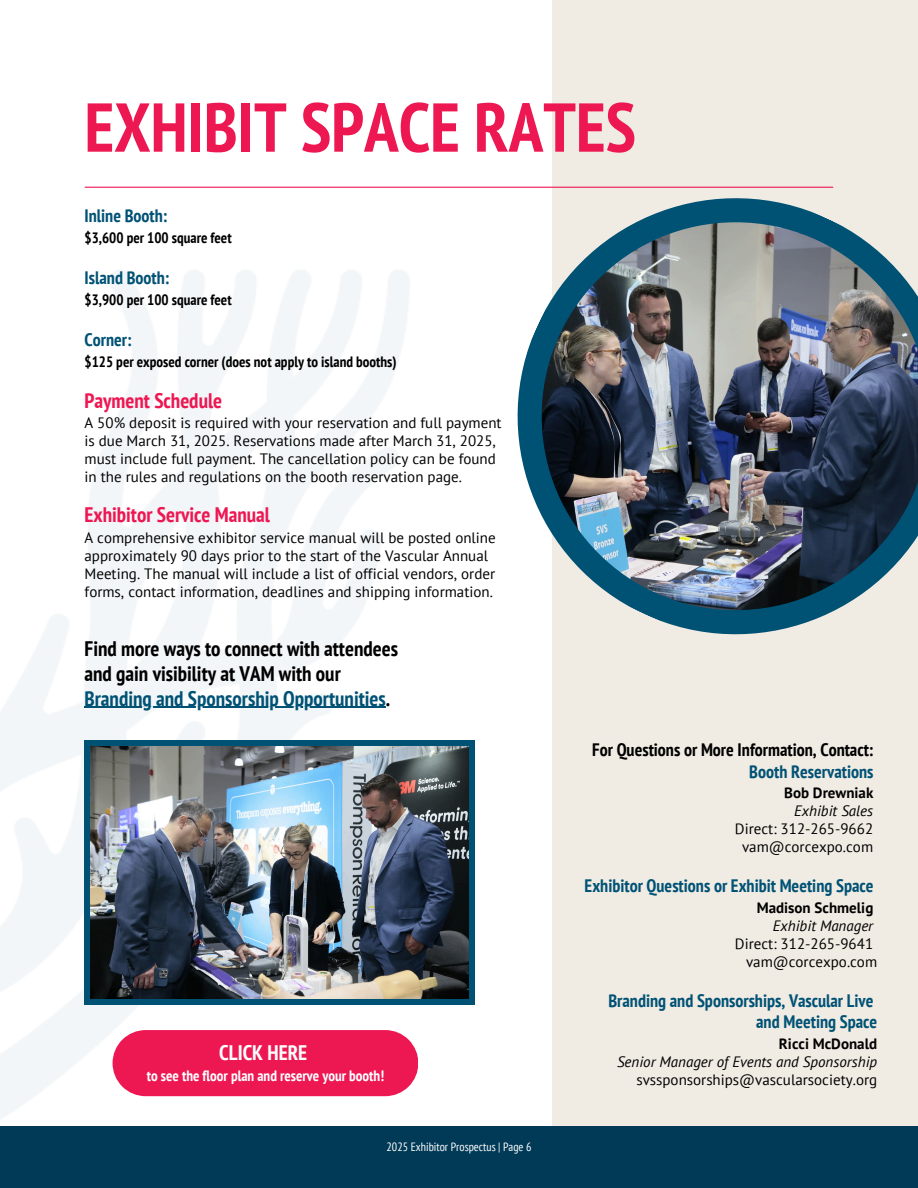
<style>
.page{position:relative;width:918px;height:1188px;background:#fff}
.page>*{position:absolute;margin:0;border:0;box-sizing:border-box;transform-origin:0 0}
.t1{font:700 condensed 69px "PT Sans";color:#ed1752}
.t2{font:700 condensed 21px/24.8px "PT Sans";color:#000}
.t3{font:700 condensed 21px "PT Sans";color:#ed1752}
.t4{font:700 condensed 21px "PT Sans";color:#005275}
.t5{font:700 condensed 21px "PT Sans";color:#fff}
.t6{font:700 condensed 18px "PT Sans";color:#005275}
.t7{font:700 condensed 18px/21.3px "PT Sans";color:#000;text-align:right}
.t8{font:15px/18px "PT Sans";color:#000}
.t9{font:italic 15px/18px "PT Sans";color:#000;text-align:right}
.t10{font:700 condensed 15px "PT Sans";color:#000}
.t11{font:700 condensed 15px "PT Sans";color:#fff}
.t12{font:700 15px "PT Sans";color:#000}
.t13{font:condensed 12px "PT Sans";color:#fff}
.s1{color:#000}
.s2{color:#005275}
.s3{font-weight:700;font-style:normal}
.s4{font-style:italic}
.s5{font-style:normal}
</style>
<div class="page">
<div style="left:552px;top:0;width:366px;height:1188px;background:#f0ebe3"></div>
<hr style="left:85px;top:187px;width:748px;height:1px;background:#ed1752">
<svg style="left:487px;top:186px;width:349px;height:449px"></svg>
<img style="left:542px;top:222px;width:376px;height:388px">
<img style="left:0;top:270px;width:409px;height:849px">
<div style="left:0;top:1126px;width:918px;height:62px;background:#003a57"></div>
<hr style="left:85px;top:707px;width:301px;height:1px;background:#005275">
<div style="left:85px;top:740px;width:390px;height:265px;background:#005275"></div>
<img style="left:90px;top:746px;width:379px;height:253px">
<div style="left:113px;top:1030px;width:305px;height:66px;background:#ed1752"></div>
<p class="t1" style="left:85px;top:81px;width:553px">EXHIBIT SPACE RATES</p>
<h4 class="t6" style="left:85px;top:204px;width:84px">Inline Booth:</h4>
<h4 class="t10" style="left:85px;top:228px;width:149px">$3,600 per 100 square feet</h4>
<h4 class="t6" style="left:85px;top:266px;width:86px">Island Booth:</h4>
<h4 class="t10" style="left:85px;top:290px;width:149px">$3,900 per 100 square feet</h4>
<p class="t6" style="left:85px;top:328px;width:49px">Corner:</p>
<p class="t10" style="left:85px;top:352px;width:314px">$125 per exposed corner (does not apply to island booths)</p>
<p class="t3" style="left:85px;top:386px;width:139px">Payment Schedule</p>
<p class="t8" style="left:85px;top:413px;width:419px">A 50% deposit is required with your reservation and full payment is due March 31, 2025. Reservations made after March 31, 2025, must include full payment. The cancellation policy can be found in the rules and regulations on the booth reservation page.</p>
<h4 class="t3" style="left:85px;top:501px;width:187px">Exhibitor Service Manual</h4>
<h4 class="t8" style="left:85px;top:528px;width:413px">A comprehensive exhibitor service manual will be posted online approximately 90 days prior to the start of the Vascular Annual Meeting. The manual will include a list of official vendors, order forms, contact information, deadlines and shipping information.</h4>
<h4 class="t2" style="left:85px;top:636px;width:315px">Find more ways to connect with attendees and gain visibility at VAM with our</h4>
<h5 class="t4" style="left:85px;top:684px;width:307px">Branding and Sponsorship Opportunities<span class="s1">.</span></h5>
<h3 class="t5" style="left:219px;top:1039px;width:90px">CLICK HERE</h3>
<h3 class="t11" style="left:147px;top:1065px;width:239px">to see the floor plan and reserve your booth!</h3>
<h1 class="t13" style="left:387px;top:1139px;width:146px">2025 Exhibitor Prospectus | Page 6</h1>
<h5 class="t7" style="left:592px;top:739px;width:283px">For Questions or More Information, Contact:<br><span class="s2">Booth Reservations</span></h5>
<h5 class="t9" style="left:784px;top:783px;width:91px"><span class="s3">Bob Drewniak<br></span>Exhibit Sales</h5>
<h2 class="t8" style="left:735px;top:819px;width:140px;text-align:center">Direct: 312-265-9662 vam@corcexpo.com</h2>
<h2 class="t6" style="left:585px;top:874px;width:290px">Exhibitor Questions or Exhibit Meeting Space</h2>
<h2 class="t12" style="left:757px;top:897px;width:118px">Madison Schmelig</h2>
<p class="t8" style="left:735px;top:916px;width:144px;text-align:right"><span class="s4">Exhibit Manager<br></span>Direct: 312-265-9641 vam@corcexpo.com</p>
<p class="t6" style="left:608px;top:989px;width:267px">Branding and Sponsorships, Vascular Live</p>
<p class="t6" style="left:756px;top:1010px;width:122px">and Meeting Space</p>
<p class="t9" style="left:617px;top:1034px;width:262px"><span class="s3">Ricci McDonald<br></span>Senior Manager of Events and Sponsorship <span class="s5">svssponsorships@vascularsociety.org</span></p>
</div>
